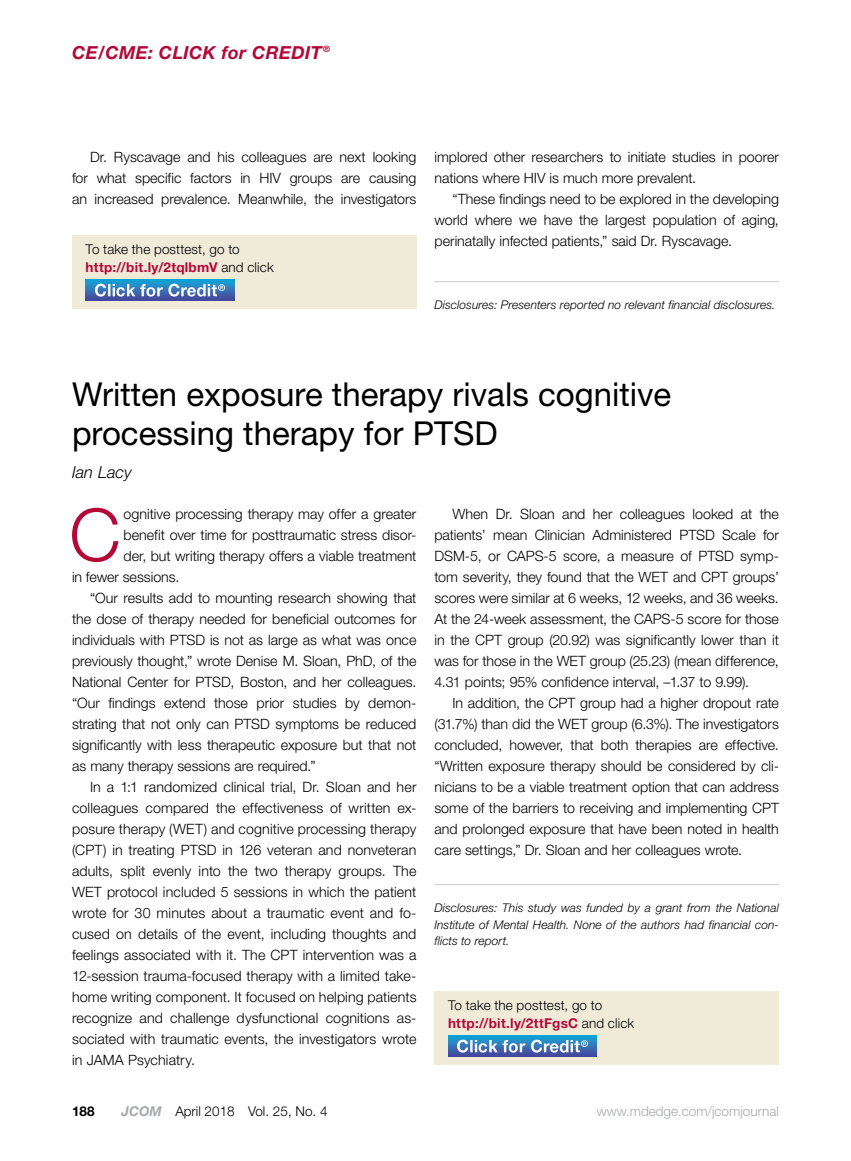
<style>
.page{position:relative;width:851px;height:1161px;background:#fff}
.page>*{position:absolute;margin:0;border:0;box-sizing:border-box;transform-origin:0 0}
.t1{font:300 73.05px "Helvetica Neue LT Std";color:#b30838}
.t2{font:33px/39px "Helvetica Neue LT Std";color:#000}
.t3{font:italic 700 18px "Helvetica Neue LT Std";letter-spacing:.02em;color:#b30838}
.t4{font:italic 300 16.5px "Helvetica Neue LT Std";color:#000}
.t5{font:300 14.25px/21px "Helvetica Neue LT Std";color:#000;text-align:justify}
.t6{font:300 13.5px/18px "Helvetica Neue LT Std";color:#000}
.t7{font:300 13.5px "Helvetica Neue LT Std";color:#a7a9ac}
.t8{font:700 13.5px "Helvetica Neue LT Std";color:#000}
.t9{font:italic 300 12px/16.5px "Helvetica Neue LT Std";letter-spacing:.005em;color:#000;text-align:justify}
.s1{font-weight:700;color:#b30838}
.s2{font-weight:700;font-style:italic;color:#a7a9ac}
</style>
<div class="page">
<hr style="left:434px;top:884px;width:344px;height:1px;background:#c9cacc">
<hr style="left:434px;top:281px;width:344px;height:1px;background:#c9cacc">
<div style="left:72px;top:236px;width:344px;height:73px;background:#f0ead8"></div>
<img style="left:86px;top:279px;width:148px;height:21px">
<div style="left:434px;top:992px;width:344px;height:73px;background:#f0ead8"></div>
<img style="left:448px;top:1035px;width:148px;height:21px">
<p class="t3" style="left:72px;top:41px;width:259px">CE/CME: CLICK for CREDIT <sup>®</sup></p>
<p class="t5" style="left:72px;top:146px;width:346px;text-indent:18px">Dr. Ryscavage and his colleagues are next looking for what specific factors in HIV groups are causing an increased prevalence. Meanwhile, the investigators</p>
<p class="t5" style="left:434px;top:146px;width:346px">implored other researchers to initiate studies in poorer nations where HIV is much more prevalent.</p>
<p class="t5" style="left:434px;top:188px;width:346px;text-indent:18px">“These findings need to be explored in the developing world where we have the largest population of aging, perinatally infected patients,” said Dr. Ryscavage.</p>
<p class="t6" style="left:86px;top:240px;width:190px">To take the posttest, go to <span class="s1">http://bit.ly/2tqlbmV</span> and click</p>
<p class="t9" style="left:434px;top:296px;width:342px">Disclosures: Presenters reported no relevant financial disclosures.</p>
<h2 class="t2" style="left:72px;top:374px;width:600px">Written exposure therapy rivals cognitive processing therapy for PTSD</h2>
<p class="t4" style="left:72px;top:462px;width:61px">Ian Lacy</p>
<h1 class="t1" style="left:69px;top:490px;width:53px">C</h1>
<p class="t5" style="left:124px;top:503px;width:294px">ognitive processing therapy may offer a greater</p>
<p class="t5" style="left:434px;top:503px;width:346px;text-indent:18px">When Dr. Sloan and her colleagues looked at the patients’ mean Clinician Administered PTSD Scale for DSM-5, or CAPS-5 score, a measure of PTSD symp&shy;tom severity, they found that the WET and CPT groups’ scores were similar at 6 weeks, 12 weeks, and 36 weeks.<br>At the 24-week assessment, the CAPS-5 score for those in the CPT group (20.92) was significantly lower than it was for those in the WET group (25.23) (mean difference, 4.31 points; 95% confidence interval, –1.37 to 9.99).</p>
<p class="t5" style="left:434px;top:692px;width:346px;text-indent:18px">In addition, the CPT group had a higher dropout rate (31.7%) than did the WET group (6.3%). The investigators concluded, however, that both therapies are effective. “Written exposure therapy should be considered by cli&shy;nicians to be a viable treatment option that can address some of the barriers to receiving and implementing CPT and prolonged exposure that have been noted in health care settings,” Dr. Sloan and her colleagues wrote.</p>
<p class="t5" style="left:124px;top:524px;width:294px">benefit over time for posttraumatic stress disor-</p>
<p class="t5" style="left:124px;top:545px;width:294px">der, but writing therapy offers a viable treatment</p>
<p class="t5" style="left:72px;top:566px;width:109px">in fewer sessions.</p>
<p class="t5" style="left:90px;top:587px;width:328px">“Our results add to mounting research showing that</p>
<p class="t5" style="left:72px;top:608px;width:346px">the dose of therapy needed for beneficial outcomes for</p>
<p class="t5" style="left:72px;top:629px;width:346px">individuals with PTSD is not as large as what was once</p>
<p class="t5" style="left:72px;top:650px;width:346px">previously thought,” wrote Denise M. Sloan, PhD, of the</p>
<p class="t5" style="left:72px;top:671px;width:346px">National Center for PTSD, Boston, and her colleagues.</p>
<p class="t5" style="left:72px;top:692px;width:346px">“Our findings extend those prior studies by demon-</p>
<p class="t5" style="left:72px;top:713px;width:346px">strating that not only can PTSD symptoms be reduced</p>
<p class="t5" style="left:72px;top:734px;width:346px">significantly with less therapeutic exposure but that not</p>
<p class="t5" style="left:72px;top:755px;width:245px">as many therapy sessions are required.”</p>
<p class="t5" style="left:90px;top:776px;width:328px">In a 1:1 randomized clinical trial, Dr. Sloan and her</p>
<p class="t5" style="left:72px;top:797px;width:346px">colleagues compared the effectiveness of written ex-</p>
<p class="t5" style="left:72px;top:818px;width:346px">posure therapy (WET) and cognitive processing therapy</p>
<p class="t5" style="left:72px;top:839px;width:346px">(CPT) in treating PTSD in 126 veteran and nonveteran</p>
<p class="t5" style="left:72px;top:860px;width:346px">adults, split evenly into the two therapy groups. The</p>
<p class="t5" style="left:72px;top:881px;width:346px">WET protocol included 5 sessions in which the patient</p>
<p class="t5" style="left:72px;top:902px;width:346px">wrote for 30 minutes about a traumatic event and fo-</p>
<p class="t5" style="left:72px;top:923px;width:346px">cused on details of the event, including thoughts and</p>
<p class="t5" style="left:72px;top:944px;width:346px">feelings associated with it. The CPT intervention was a</p>
<p class="t5" style="left:72px;top:965px;width:346px">12-session trauma-focused therapy with a limited take-</p>
<p class="t5" style="left:72px;top:986px;width:346px">home writing component. It focused on helping patients</p>
<p class="t5" style="left:72px;top:1007px;width:346px">recognize and challenge dysfunctional cognitions as-</p>
<p class="t5" style="left:72px;top:1028px;width:346px">sociated with traumatic events, the investigators wrote</p>
<p class="t5" style="left:72px;top:1049px;width:124px">in JAMA Psychiatry.</p>
<p class="t9" style="left:434px;top:899px;width:346px">Disclosures: This study was funded by a grant from the National Institute of Mental Health. None of the authors had financial con&shy;flicts to report.</p>
<p class="t6" style="left:448px;top:996px;width:188px">To take the posttest, go to <span class="s1">http://bit.ly/2ttFgsC</span> and click</p>
<p class="t8" style="left:72px;top:1103px;width:24px">188</p>
<p class="t6" style="left:122px;top:1102px;width:207px"><span class="s2">JCOM</span> April 2018 Vol. 25, No. 4</p>
<p class="t7" style="left:596px;top:1103px;width:184px">www.mdedge.com/jcomjournal</p>
</div>
